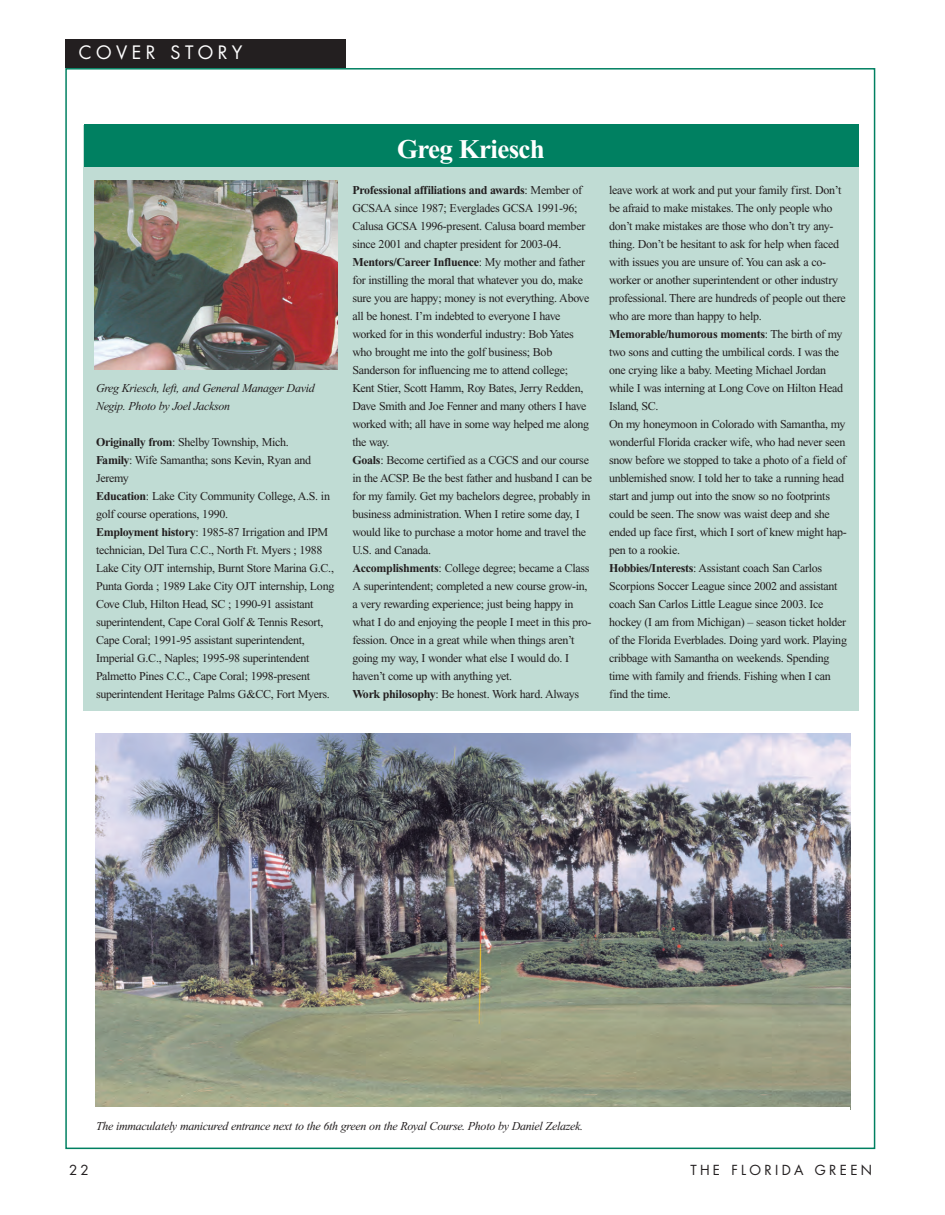
<style>
.page{position:relative;width:945px;height:1215px;background:#fff}
.page>*{position:absolute;margin:0;border:0;box-sizing:border-box;transform-origin:0 0}
.t1{font:700 27px "Times New Roman";letter-spacing:-.025em;color:#fff}
.t2{font:18px "Futura";letter-spacing:.245em;color:#fff}
.t3{font:13.5px "Futura";letter-spacing:.245em;color:#231f20}
.t4{font:12px/18px "Times New Roman";letter-spacing:-.025em;color:#231f20}
.t5{font:italic 12px/18px "Times New Roman";letter-spacing:-.025em;color:#231f20}
.s1{font-weight:700}
</style>
<div class="page">
<div style="left:65px;top:39px;width:281px;height:29px;background:#231f20"></div>
<div style="left:83px;top:125px;width:776px;height:586px;background:#c0dcd4"></div>
<div style="left:84px;top:125px;width:775px;height:42px;background:#008061"></div>
<img style="left:94px;top:180px;width:244px;height:189px">
<img style="left:96px;top:734px;width:754px;height:373px">
<h2 class="t2" style="left:79px;top:44px;width:165px">COVER STORY</h2>
<p class="t5" style="left:96px;top:380px;width:220px">Greg Kriesch, left, and General Manager David<br>Negip. Photo by Joel Jackson</p>
<p class="t4" style="left:96px;top:434px;width:240px"><span class="s1">Originally from</span>: Shelby Township, Mich.<br><span class="s1">Family</span>: Wife Samantha; sons Kevin, Ryan and Jeremy<br><span class="s1">Education</span>: Lake City Community College, A.S. in golf course operations, 1990.<br><span class="s1">Employment history</span>: 1985-87 Irrigation and IPM technician, Del Tura C.C., North Ft. Myers ; 1988<br>Lake City OJT internship, Burnt Store Marina G.C., Punta Gorda ; 1989 Lake City OJT internship, Long Cove Club, Hilton Head, SC ; 1990-91 assistant superintendent, Cape Coral Golf &amp; Tennis Resort, Cape Coral; 1991-95 assistant superintendent, Imperial G.C., Naples; 1995-98 superintendent Palmetto Pines C.C., Cape Coral; 1998-present superintendent Heritage Palms G&amp;CC, Fort Myers.</p>
<h1 class="t1" style="left:397px;top:139px;width:149px">Greg Kriesch</h1>
<p class="t4" style="left:352px;top:182px;width:241px"><span class="s1">Professional affiliations and awards</span>: Member of GCSAA since 1987; Everglades GCSA 1991-96; Calusa GCSA 1996-present. Calusa board member since 2001 and chapter president for 2003-04.<br><span class="s1">Mentors/Career Influence</span>: My mother and father for instilling the moral that whatever you do, make sure you are happy; money is not everything. Above all be honest. I’m indebted to everyone I have worked for in this wonderful industry: Bob Yates who brought me into the golf business; Bob Sanderson for influencing me to attend college; Kent Stier, Scott Hamm, Roy Bates, Jerry Redden, Dave Smith and Joe Fenner and many others I have worked with; all have in some way helped me along the way.<br><span class="s1">Goals</span>: Become certified as a CGCS and our course in the ACSP. Be the best father and husband I can be for my family. Get my bachelors degree, probably in business administration. When I retire some day, I would like to purchase a motor home and travel the U.S. and Canada.<br><span class="s1">Accomplishments</span>: College degree; became a Class A superintendent; completed a new course grow-in, a very rewarding experience; just being happy in what I do and enjoying the people I meet in this pro&shy;fession. Once in a great while when things aren’t going my way, I wonder what else I would do. I haven’t come up with anything yet.<br><span class="s1">Work philosophy</span>: Be honest. Work hard. Always</p>
<p class="t4" style="left:609px;top:182px;width:240px">leave work at work and put your family first. Don’t be afraid to make mistakes. The only people who don’t make mistakes are those who don’t try any&shy;thing. Don’t be hesitant to ask for help when faced with issues you are unsure of. You can ask a co&shy;worker or another superintendent or other industry professional. There are hundreds of people out there who are more than happy to help.<br><span class="s1">Memorable/humorous moments</span>: The birth of my two sons and cutting the umbilical cords. I was the one crying like a baby. Meeting Michael Jordan while I was interning at Long Cove on Hilton Head Island, SC.<br>On my honeymoon in Colorado with Samantha, my wonderful Florida cracker wife, who had never seen snow before we stopped to take a photo of a field of unblemished snow. I told her to take a running head start and jump out into the snow so no footprints could be seen. The snow was waist deep and she ended up face first, which I sort of knew might hap&shy;pen to a rookie.<br><span class="s1">Hobbies/Interests</span>: Assistant coach San Carlos Scorpions Soccer League since 2002 and assistant coach San Carlos Little League since 2003. Ice hockey (I am from Michigan) – season ticket holder of the Florida Everblades. Doing yard work. Playing cribbage with Samantha on weekends. Spending time with family and friends. Fishing when I can find the time.</p>
<p class="t5" style="left:96px;top:1118px;width:489px">The immaculately manicured entrance next to the 6th green on the Royal Course. Photo by Daniel Zelazek.</p>
<p class="t3" style="left:69px;top:1164px;width:21px">22</p>
<p class="t3" style="left:690px;top:1164px;width:183px">THE FLORIDA GREEN</p>
</div>
